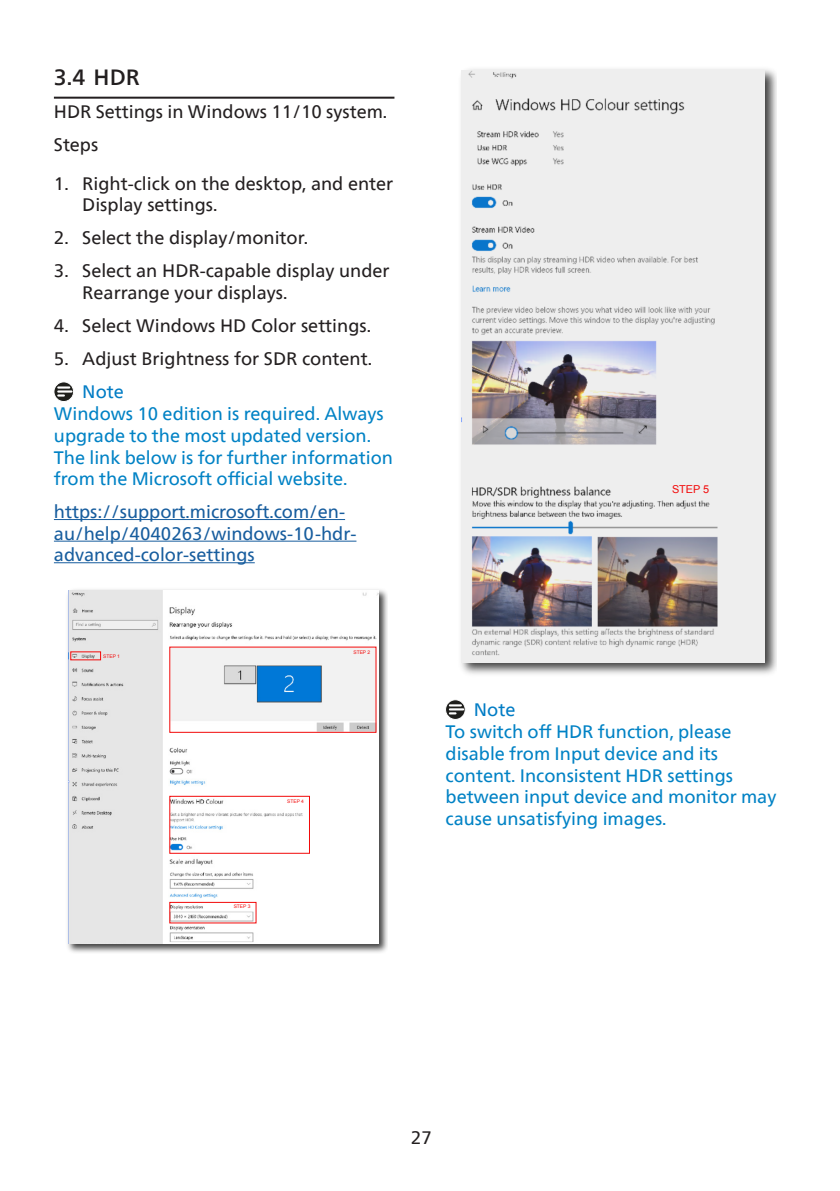
<style>
.page{position:relative;width:840px;height:1191px;background:#fff}
.page>*{position:absolute;margin:0;border:0;box-sizing:border-box;transform-origin:0 0}
.t1{font:500 22px "Neue Frutiger World";color:#231f20}
.Note_body{font:18px/21.6px "Neue Frutiger World";color:#0082c5}
.chapter-paragraph{font:18px/21.6px "Neue Frutiger World";color:#231f20}
.chapter-paragraph-2{font:18px/21.6px "Neue Frutiger World";color:#175d9e}
.Heading_4_Blue{font:18px "Neue Frutiger World";color:#007cc5}
.t2{font:10.8px "Arial";color:#f20a0a}
.t3{font:5px "Arial";color:#f20a0a}
</style>
<div class="page">
<hr style="left:54px;top:97px;width:340px;height:2px;background:#231f20">
<hr style="left:54px;top:519px;width:291px;height:1px;background:#175d9e">
<hr style="left:54px;top:540px;width:302px;height:1px;background:#175d9e">
<hr style="left:54px;top:562px;width:201px;height:1px;background:#175d9e">
<svg style="left:54px;top:382px;width:20px;height:19px"></svg>
<div style="left:54px;top:382px;width:20px;height:19px;border:1px solid #fff;border-radius:50%"></div>
<svg style="left:58px;top:386px;width:13px;height:10px"></svg>
<img style="left:67px;top:589px;width:320px;height:364px">
<img style="left:69px;top:590px;width:309px;height:353px">
<div style="left:169px;top:902px;width:87px;height:21px;border:1px solid #f20a0a"></div>
<div style="left:169px;top:796px;width:140px;height:57px;border:1px solid #f20a0a"></div>
<img style="left:461px;top:69px;width:314px;height:605px">
<img style="left:461px;top:71px;width:303px;height:591px">
<svg style="left:445px;top:700px;width:20px;height:19px"></svg>
<div style="left:445px;top:700px;width:20px;height:19px;border:1px solid #fff;border-radius:50%"></div>
<svg style="left:449px;top:704px;width:14px;height:10px"></svg>
<p class="t1" style="left:54px;top:59px;width:87px">3.4 HDR</p>
<p class="chapter-paragraph" style="left:54px;top:101px;width:334px">HDR Settings in Windows 11/10 system.</p>
<p class="chapter-paragraph" style="left:54px;top:134px;width:46px">Steps</p>
<p class="chapter-paragraph" style="left:82px;top:173px;width:312px;text-indent:-28px">1. Right-click on the desktop, and enter<br>Display settings.</p>
<p class="chapter-paragraph" style="left:54px;top:228px;width:255px">2. Select the display/monitor.</p>
<p class="chapter-paragraph" style="left:82px;top:261px;width:308px;text-indent:-28px">3. Select an HDR-capable display under<br>Rearrange your displays.</p>
<p class="chapter-paragraph" style="left:54px;top:315px;width:318px">4. Select Windows HD Color settings.</p>
<p class="chapter-paragraph" style="left:54px;top:348px;width:319px">5. Adjust Brightness for SDR content.</p>
<p class="Heading_4_Blue" style="left:82px;top:377px;width:43px">Note</p>
<p class="Note_body" style="left:54px;top:404px;width:340px">Windows 10 edition is required. Always upgrade to the most updated version.<br>The link below is for further information from the Microsoft official website.</p>
<p class="chapter-paragraph-2" style="left:54px;top:501px;width:304px">https://support.microsoft.com/en&shy;au/help/4040263/windows-10-hdr&shy;advanced-color-settings</p>
<p class="t3" style="left:103px;top:653px;width:18px">STEP 1</p>
<p class="t3" style="left:353px;top:648px;width:18px">STEP 2</p>
<p class="t3" style="left:287px;top:797px;width:18px">STEP 4</p>
<p class="t3" style="left:233px;top:903px;width:18px">STEP 3</p>
<p class="t2" style="left:671px;top:482px;width:39px">STEP 5</p>
<p class="Heading_4_Blue" style="left:473px;top:695px;width:43px">Note</p>
<p class="Note_body" style="left:445px;top:721px;width:332px">To switch off HDR function, please disable from Input device and its content. Inconsistent HDR settings between input device and monitor may cause unsatisfying images.</p>
<p class="chapter-paragraph" style="left:411px;top:1127px;width:22px">27</p>
</div>
